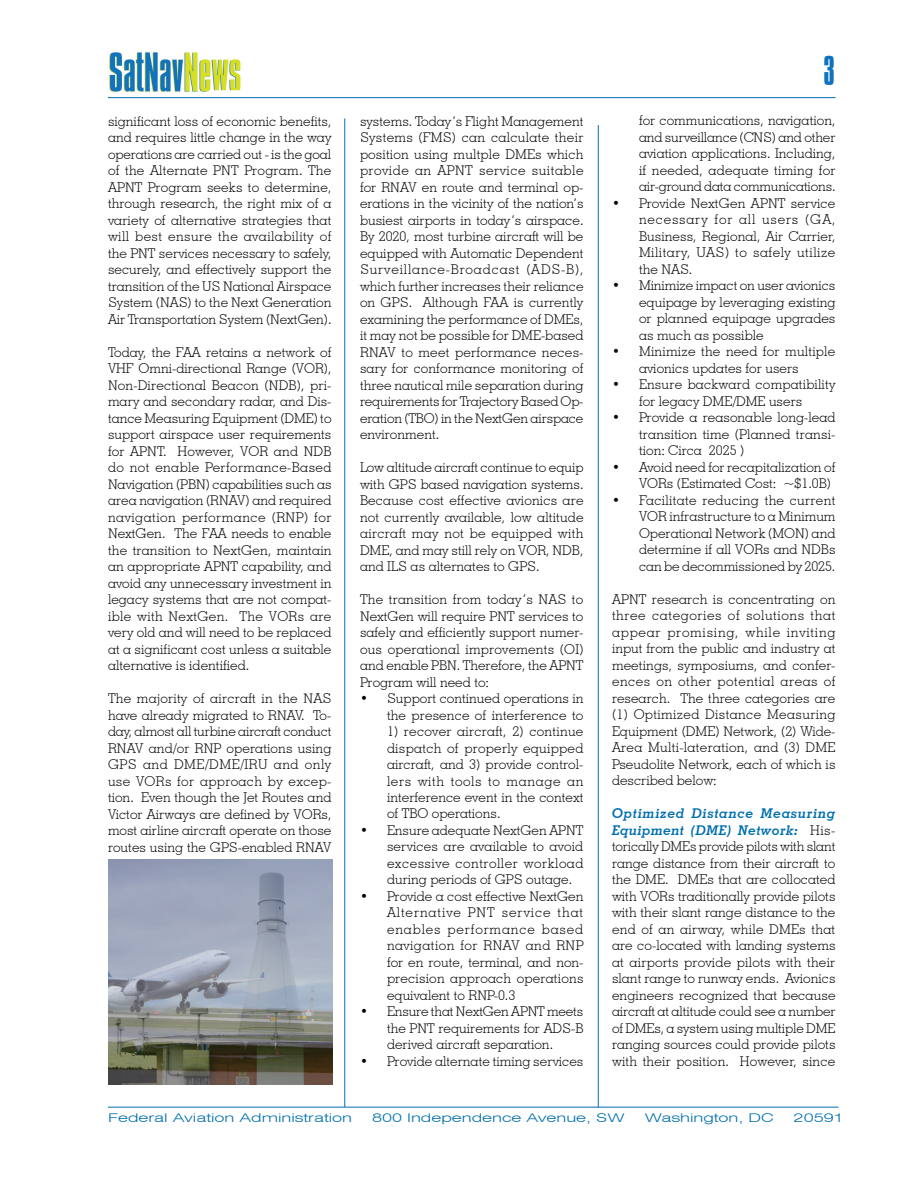
<style>
.page{position:relative;width:918px;height:1188px;background:#fff}
.page>*{position:absolute;margin:0;border:0;box-sizing:border-box;transform-origin:0 0}
.t1{font:300 36px "Compacta BT";color:#1074bc}
.t2{font:300 13.5px/16.5px "Geometric Slab 703 BT";color:#040503;text-align:justify}
.t3{font:300 expanded 12px "Swiss 721 BT";color:#006faf;scale:1.29 1}
.s1{font-weight:700;font-style:italic;color:#006faf}
</style>
<div class="page">
<hr style="left:598px;top:125px;width:1px;height:982px;background:#006faf">
<hr style="left:108px;top:1107px;width:730px;height:1px;background:#006faf">
<hr style="left:345px;top:118px;width:1px;height:989px;background:#006faf">
<img style="left:108px;top:52px;width:189px;height:47px">
<hr style="left:108px;top:97px;width:728px;height:1px;background:#006faf">
<img style="left:108px;top:860px;width:225px;height:224px">
<p class="t2" style="left:108px;top:113px;width:225px">significant loss of economic benefits, and requires little change in the way operations are carried out - is the goal of the Alternate PNT Program. The APNT Program seeks to determine, through research, the right mix of a variety of alternative strategies that will best ensure the availability of the PNT services necessary to safely, securely, and effectively support the transition of the US National Airspace System (NAS) to the Next Generation Air Transportation System (NextGen).</p>
<p class="t2" style="left:108px;top:344px;width:225px">Today, the FAA retains a network of VHF Omni-directional Range (VOR), Non-Directional Beacon (NDB), pri&shy;mary and secondary radar, and Dis&shy;tance Measuring Equipment (DME) to support airspace user requirements for APNT. However, VOR and NDB do not enable Performance-Based Navigation (PBN) capabilities such as area navigation (RNAV) and required navigation performance (RNP) for NextGen. The FAA needs to enable the transition to NextGen, maintain an appropriate APNT capability, and avoid any unnecessary investment in legacy systems that are not compat&shy;ible with NextGen. The VORs are very old and will need to be replaced at a significant cost unless a suitable alternative is identified.</p>
<p class="t2" style="left:108px;top:690px;width:225px">The majority of aircraft in the NAS have already migrated to RNAV. To&shy;day, almost all turbine aircraft conduct RNAV and/or RNP operations using GPS and DME/DME/IRU and only use VORs for approach by excep&shy;tion. Even though the Jet Routes and Victor Airways are defined by VORs, most airline aircraft operate on those routes using the GPS-enabled RNAV</p>
<p class="t2" style="left:360px;top:112px;width:225px">systems. Today’s Flight Management Systems (FMS) can calculate their position using multple DMEs which provide an APNT service suitable for RNAV en route and terminal op&shy;erations in the vicinity of the nation’s busiest airports in today’s airspace.<br>By 2020, most turbine aircraft will be equipped with Automatic Dependent Surveillance-Broadcast (ADS-B), which further increases their reliance on GPS. Although FAA is currently examining the performance of DMEs, it may not be possible for DME-based RNAV to meet performance neces&shy;sary for conformance monitoring of three nautical mile separation during requirements for Trajectory Based Op&shy;eration (TBO) in the NextGen airspace environment.</p>
<p class="t2" style="left:360px;top:459px;width:225px">Low altitude aircraft continue to equip with GPS based navigation systems.<br>Because cost effective avionics are not currently available, low altitude aircraft may not be equipped with DME, and may still rely on VOR, NDB, and ILS as alternates to GPS.</p>
<p class="t2" style="left:360px;top:591px;width:225px">The transition from today’s NAS to NextGen will require PNT services to safely and efficiently support numer&shy;ous operational improvements (OI) and enable PBN. Therefore, the APNT Program will need to:</p>
<p class="t2" style="left:360px;top:690px;width:225px;text-align:right">• Support continued operations in the presence of interference to</p>
<p class="t2" style="left:387px;top:723px;width:198px">1) recover aircraft, 2) continue dispatch of properly equipped aircraft, and 3) provide control&shy;lers with tools to manage an interference event in the context of TBO operations.</p>
<p class="t2" style="left:387px;top:822px;width:198px;text-indent:-27px">• Ensure adequate NextGen APNT services are available to avoid excessive controller workload during periods of GPS outage.</p>
<p class="t2" style="left:387px;top:888px;width:198px;text-indent:-27px">• Provide a cost effective NextGen Alternative PNT service that enables performance based navigation for RNAV and RNP for en route, terminal, and non&shy;precision approach operations equivalent to RNP-0.3</p>
<p class="t2" style="left:387px;top:1003px;width:198px;text-indent:-27px">• Ensure that NextGen APNT meets the PNT requirements for ADS-B derived aircraft separation.</p>
<p class="t2" style="left:360px;top:1053px;width:225px">• Provide alternate timing services</p>
<h1 class="t1" style="left:824px;top:50px;width:13px">3</h1>
<p class="t2" style="left:639px;top:112px;width:198px">for communications, navigation, and surveillance (CNS) and other aviation applications. Including, if needed, adequate timing for air-ground data communications.</p>
<p class="t2" style="left:639px;top:195px;width:198px;text-indent:-27px">• Provide NextGen APNT service necessary for all users (GA, Business, Regional, Air Carrier, Military, UAS) to safely utilize the NAS.</p>
<p class="t2" style="left:639px;top:277px;width:198px;text-indent:-27px">• Minimize impact on user avionics equipage by leveraging existing or planned equipage upgrades as much as possible</p>
<p class="t2" style="left:639px;top:343px;width:198px;text-indent:-27px">• Minimize the need for multiple avionics updates for users</p>
<p class="t2" style="left:612px;top:376px;width:225px;text-align:center">• Ensure backward compatibility for legacy DME/DME users</p>
<p class="t2" style="left:639px;top:409px;width:198px;text-indent:-27px">• Provide a reasonable long-lead transition time (Planned transi&shy;tion: Circa 2025 )</p>
<p class="t2" style="left:639px;top:459px;width:198px;text-indent:-27px">• Avoid need for recapitalization of<br>VORs (Estimated Cost: ~$1.0B)</p>
<p class="t2" style="left:639px;top:492px;width:198px;text-indent:-27px">• Facilitate reducing the current VOR infrastructure to a Minimum Operational Network (MON) and determine if all VORs and NDBs can be decommissioned by 2025.</p>
<p class="t2" style="left:612px;top:591px;width:225px">APNT research is concentrating on three categories of solutions that appear promising, while inviting input from the public and industry at meetings, symposiums, and confer&shy;ences on other potential areas of research. The three categories are (1) Optimized Distance Measuring Equipment (DME) Network, (2) Wide-Area Multi-lateration, and (3) DME Pseudolite Network, each of which is described below:</p>
<p class="t2" style="left:612px;top:805px;width:225px"><span class="s1">Optimized Distance Measuring Equipment (DME) Network:</span> His&shy;torically DMEs provide pilots with slant range distance from their aircraft to the DME. DMEs that are collocated with VORs traditionally provide pilots with their slant range distance to the end of an airway, while DMEs that are co-located with landing systems at airports provide pilots with their slant range to runway ends. Avionics engineers recognized that because aircraft at altitude could see a number of DMEs, a system using multiple DME ranging sources could provide pilots with their position. However, since</p>
<p class="t3" style="left:108px;top:1111px;width:191px">Federal Aviation Administration</p>
<p class="t3" style="left:372px;top:1111px;width:197px">800 Independence Avenue, SW</p>
<p class="t3" style="left:645px;top:1111px;width:101px">Washington, DC</p>
<p class="t3" style="left:794px;top:1111px;width:40px">20591</p>
</div>
